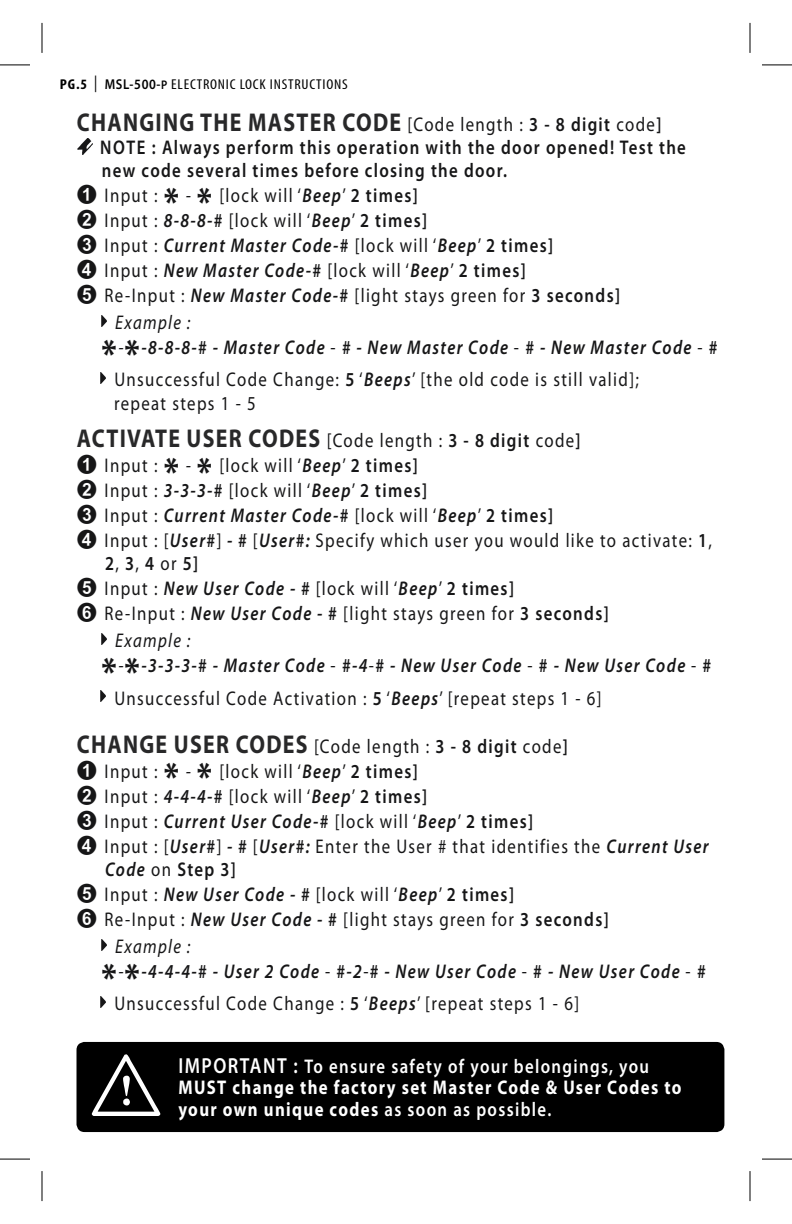
<style>
.page{position:relative;width:792px;height:1224px;background:#fff}
.page>*{position:absolute;margin:0;border:0;box-sizing:border-box;transform-origin:0 0}
.t1{font:700 25.8px "Myriad Pro";letter-spacing:.06em;color:#282829;scale:.85 1}
.t2{font:19.8px/25px "Myriad Pro";letter-spacing:.08em;color:#161617;scale:.85 1}
.t3{font:italic 600 19.8px/25px "Myriad Pro";letter-spacing:.08em;color:#161617;scale:.85 1}
.t4{font:700 19.8px/21.4px "Myriad Pro";letter-spacing:.08em;color:#fff;scale:.85 1}
.t5{font:600 19.8px/23.2px "Myriad Pro";letter-spacing:.08em;color:#161617;scale:.85 1}
.t6{font:condensed 14.4px "Myriad Pro";letter-spacing:.05em;color:#000;scale:1.09 1}
.s1{font-weight:700}
.s2{font-size:16.6px}
.s3{font-weight:600;font-stretch:normal}
.s4{font-weight:600;font-stretch:normal;font-size:12.6px}
.s5{font-weight:400;font-size:19.8px;color:#161617}
.s6{font-weight:600;font-size:19.8px;color:#161617}
.s7{font-weight:700;font-size:39.6px}
.s8{font-style:italic}
.s9{font-weight:600;font-style:italic}
.s10{font-weight:600}
.s11{font-weight:400;font-style:normal}
.s12{font-style:normal}
.s13{font-weight:400}
.s14{font-weight:700;font-style:normal;font-size:39.6px}
.s15{font-weight:700;font-size:25.8px;color:#282829}
.s16{font-weight:600;font-size:21.8px}
</style>
<div class="page">
<div style="left:77px;top:1042px;width:647px;height:90px;background:#000;border-radius:8px"></div>
<svg style="left:92px;top:1054px;width:68px;height:62px"></svg>
<hr style="left:0;top:65px;width:30px;height:1px;background:#000">
<hr style="left:762px;top:65px;width:30px;height:1px;background:#000">
<hr style="left:0;top:1159px;width:30px;height:1px;background:#000">
<hr style="left:762px;top:1159px;width:30px;height:1px;background:#000">
<hr style="left:42px;top:23px;width:1px;height:30px;background:#000">
<hr style="left:42px;top:1171px;width:1px;height:30px;background:#000">
<hr style="left:750px;top:23px;width:1px;height:30px;background:#000">
<hr style="left:750px;top:1171px;width:1px;height:30px;background:#000">
<p class="t6" style="left:60px;top:78px;width:266px"><span class="s1">PG.5</span> <span class="s2">|</span> <span class="s3">MSL-500-</span><span class="s4">P</span> ELECTRONIC LOCK INSTRUCTIONS</p>
<h1 class="t1" style="left:77px;top:112px;width:689px">CHANGING THE MASTER CODE <span class="s5">[Code length :</span> <span class="s6">3 - 8 digit</span> <span class="s5">code</span><span class="s6">]</span></h1>
<p class="t5" style="left:100px;top:137px;width:691px">NOTE : Always perform this operation with the door opened! Test the new code several times before closing the door.</p>
<p class="t2" style="left:104px;top:185px;width:381px">Input : <span class="s7">*</span> <span class="s8">-</span> <span class="s7">*</span> [lock will ‘<span class="s9">Beep</span>’ <span class="s10">2 times]<br></span>Input : <span class="s9">8-8-8-</span><span class="s10">#</span> [lock will ‘<span class="s9">Beep</span>’ <span class="s10">2 times]</span></p>
<p class="t3" style="left:77px;top:235px;width:562px">✓ <span class="s11">Input :</span> Current Master Code-<span class="s12">#</span> <span class="s11">[lock will ‘</span>Beep<span class="s11">’</span> <span class="s12">2 times]</span></p>
<p class="t2" style="left:104px;top:260px;width:608px;text-indent:-28px">✔ Input : <span class="s9">New Master Code-</span><span class="s10">#</span> [lock will ‘<span class="s9">Beep</span>’ <span class="s10">2 times]<br></span>Re-Input : <span class="s9">New Master Code-</span><span class="s10">#</span> [light stays green for <span class="s10">3 seconds]</span></p>
<p class="t3" style="left:102px;top:312px;width:726px;text-indent:14px"><span class="s13">Example :<br></span><span class="s14">*</span><span class="s13">-</span><span class="s14">*</span>-8-8-8-<span class="s12">#</span> - Master Code <span class="s11">-</span> <span class="s12">#</span> - New Master Code <span class="s11">-</span> <span class="s12">#</span> - New Master Code <span class="s11">-</span> <span class="s12">#</span></p>
<p class="t2" style="left:114px;top:370px;width:619px;line-height:23.2px">Unsuccessful Code Change: <span class="s10">5</span> ‘<span class="s9">Beeps</span>’ [the old code is still valid]; repeat steps 1 - 5</p>
<h1 class="t1" style="left:77px;top:428px;width:594px">ACTIVATE USER CODES <span class="s5">[Code length :</span> <span class="s6">3 - 8 digit</span> <span class="s5">code</span><span class="s6">]</span></h1>
<p class="t2" style="left:104px;top:455px;width:381px">Input : <span class="s7">*</span> <span class="s8">-</span> <span class="s7">*</span> [lock will ‘<span class="s9">Beep</span>’ <span class="s10">2 times]<br></span>Input : <span class="s9">3-3-3-</span><span class="s10">#</span> [lock will ‘<span class="s9">Beep</span>’ <span class="s10">2 times]</span></p>
<p class="t3" style="left:77px;top:505px;width:562px">✓ <span class="s11">Input :</span> Current Master Code-<span class="s12">#</span> <span class="s11">[lock will ‘</span>Beep<span class="s11">’</span> <span class="s12">2 times]</span></p>
<p class="t2" style="left:105px;top:531px;width:716px;line-height:23.2px;text-indent:-29px">✔ Input : [<span class="s9">User</span><span class="s10">#</span>] <span class="s9">-</span> <span class="s10">#</span> [<span class="s9">User</span><span class="s10">#</span><span class="s9">:</span> Specify which user you would like to activate: <span class="s10">1</span>,<br><span class="s10">2</span>, <span class="s10">3</span>, <span class="s10">4</span> or <span class="s10">5]</span></p>
<p class="t2" style="left:104px;top:578px;width:595px">Input : <span class="s9">New User Code -</span> <span class="s10">#</span> [lock will ‘<span class="s9">Beep</span>’ <span class="s10">2 times]<br></span>Re-Input : <span class="s9">New User Code -</span> <span class="s10">#</span> [light stays green for <span class="s10">3 seconds]</span></p>
<p class="t3" style="left:102px;top:630px;width:719px;text-indent:14px"><span class="s13">Example :<br></span><span class="s14">*</span><span class="s13">-</span><span class="s14">*</span>-3-3-3-<span class="s12">#</span> - Master Code <span class="s11">-</span> <span class="s12">#</span>-4<span class="s11">-</span><span class="s12">#</span> - New User Code <span class="s11">-</span> <span class="s12">#</span> - New User Code <span class="s11">-</span> <span class="s12">#</span></p>
<p class="t2" style="left:114px;top:687px;width:575px">Unsuccessful Code Activation : <span class="s10">5</span> ‘<span class="s9">Beeps</span>’ [repeat steps 1 - 6]</p>
<p class="t2" style="left:104px;top:735px;width:547px;text-indent:-28px"><span class="s15">CHANGE USER CODES</span> [Code length : <span class="s10">3 - 8 digit</span> code<span class="s10">]<br></span>Input : <span class="s7">*</span> <span class="s8">-</span> <span class="s7">*</span> [lock will ‘<span class="s9">Beep</span>’ <span class="s10">2 times]<br></span>Input : <span class="s9">4-4-4-</span><span class="s10">#</span> [lock will ‘<span class="s9">Beep</span>’ <span class="s10">2 times]</span></p>
<p class="t3" style="left:77px;top:810px;width:539px">✓ <span class="s11">Input :</span> Current User Code-<span class="s12">#</span> <span class="s11">[lock will ‘</span>Beep<span class="s11">’</span> <span class="s12">2 times]</span></p>
<p class="t2" style="left:105px;top:836px;width:712px;line-height:23.2px;text-indent:-29px">✔ Input : [<span class="s9">User</span><span class="s10">#</span>] <span class="s9">-</span> <span class="s10">#</span> [<span class="s9">User</span><span class="s10">#</span><span class="s9">:</span> Enter the User # that identifies the <span class="s9">Current User<br>Code</span> on <span class="s10">Step 3]</span></p>
<p class="t2" style="left:104px;top:884px;width:595px">Input : <span class="s9">New User Code -</span> <span class="s10">#</span> [lock will ‘<span class="s9">Beep</span>’ <span class="s10">2 times]<br></span>Re-Input : <span class="s9">New User Code -</span> <span class="s10">#</span> [light stays green for <span class="s10">3 seconds]</span></p>
<p class="t3" style="left:102px;top:936px;width:713px;text-indent:14px"><span class="s13">Example :<br></span><span class="s14">*</span><span class="s13">-</span><span class="s14">*</span>-4-4-4-<span class="s12">#</span> - User 2 Code <span class="s11">-</span> <span class="s12">#</span>-2<span class="s11">-</span><span class="s12">#</span> - New User Code <span class="s11">-</span> <span class="s12">#</span> - New User Code <span class="s11">-</span> <span class="s12">#</span></p>
<p class="t2" style="left:114px;top:993px;width:548px">Unsuccessful Code Change : <span class="s10">5</span> ‘<span class="s9">Beeps</span>’ [repeat steps 1 - 6]</p>
<p class="t4" style="left:178px;top:1057px;width:593px"><span class="s16">IMPORTANT :</span> <span class="s10">To ensure safety of your belongings, you<br></span>MUST change the factory set Master Code &amp; User Codes to your own unique codes <span class="s10">as soon as possible.</span></p>
</div>
